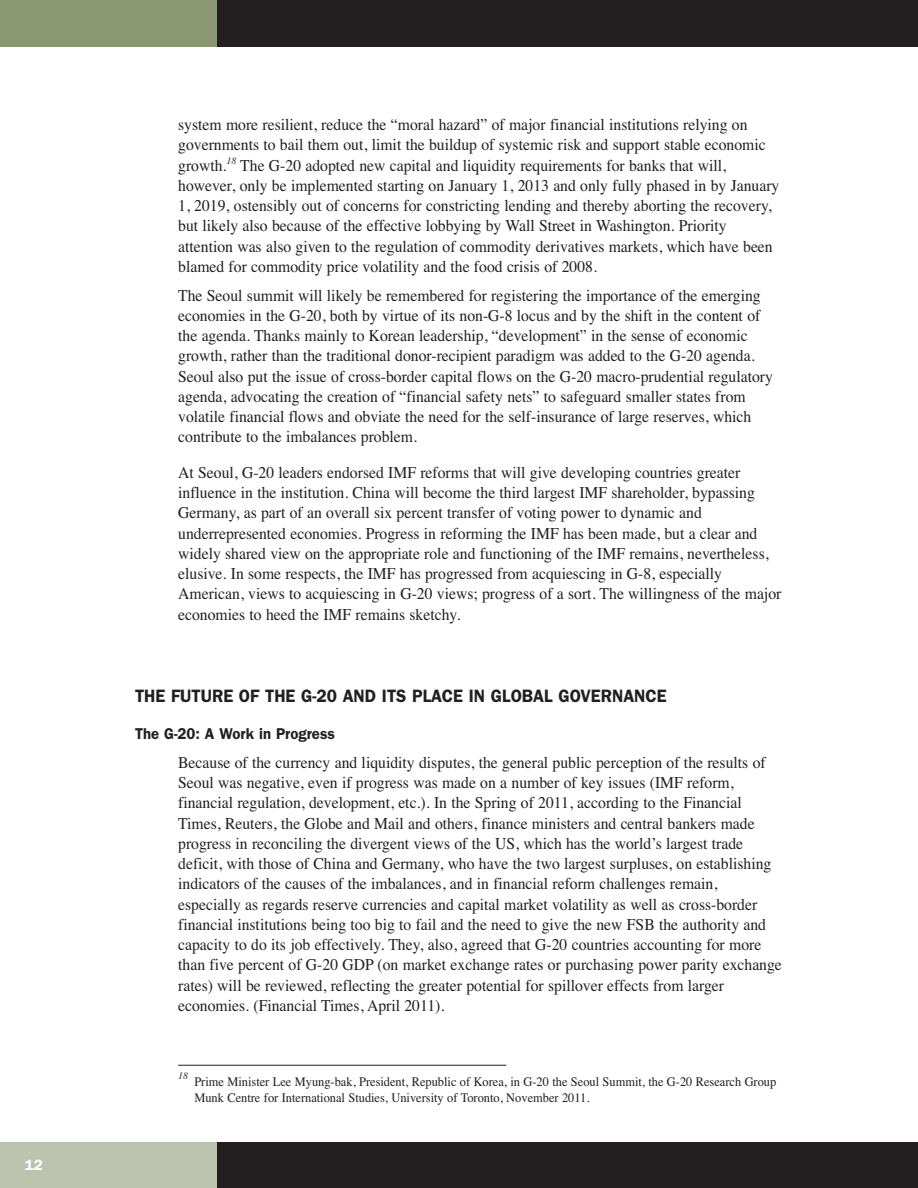
<style>
.page{position:relative;width:918px;height:1188px;background:#fff}
.page>*{position:absolute;margin:0;border:0;box-sizing:border-box;transform-origin:0 0}
.t1{font:600 18px "Franklin Gothic";color:#231f20;scale:.95 1}
.t2{font:16.5px/20.2px "Times";color:#231f20;scale:.95 1}
.t3{font:600 15.75px "Franklin Gothic";color:#231f20;scale:.95 1}
.t4{font:600 15px "Franklin Gothic";color:#fff}
.t5{font:13.05px/15.8px "Times";color:#231f20;scale:.95 1}
.t6{font:italic 9.75px "Times";color:#231f20}
</style>
<div class="page">
<hr style="left:178px;top:1065px;width:328px;height:1px;background:#231f20">
<div style="left:217px;top:1143px;width:701px;height:45px;background:#231f20"></div>
<div style="left:0;top:1143px;width:217px;height:45px;background:#bcc3ae"></div>
<div style="left:217px;top:0;width:701px;height:47px;background:#231f20"></div>
<div style="left:0;top:0;width:217px;height:47px;background:#8a9772"></div>
<p class="t4" style="left:25px;top:1160px;width:19px">12</p>
<p class="t2" style="left:178px;top:116px;width:634px">system more resilient, reduce the “moral hazard” of major financial institutions relying on governments to bail them out, limit the buildup of systemic risk and support stable economic growth.<sup>18</sup> The G-20 adopted new capital and liquidity requirements for banks that will, however, only be implemented starting on January 1, 2013 and only fully phased in by January 1, 2019, ostensibly out of concerns for constricting lending and thereby aborting the recovery, but likely also because of the effective lobbying by Wall Street in Washington. Priority attention was also given to the regulation of commodity derivatives markets, which have been blamed for commodity price volatility and the food crisis of 2008.</p>
<p class="t2" style="left:178px;top:287px;width:628px">The Seoul summit will likely be remembered for registering the importance of the emerging economies in the G-20, both by virtue of its non-G-8 locus and by the shift in the content of the agenda. Thanks mainly to Korean leadership, “development” in the sense of economic growth, rather than the traditional donor-recipient paradigm was added to the G-20 agenda.<br>Seoul also put the issue of cross-border capital flows on the G-20 macro-prudential regulatory agenda, advocating the creation of “financial safety nets” to safeguard smaller states from volatile financial flows and obviate the need for the self-insurance of large reserves, which contribute to the imbalances problem.</p>
<p class="t2" style="left:178px;top:464px;width:636px">At Seoul, G-20 leaders endorsed IMF reforms that will give developing countries greater influence in the institution. China will become the third largest IMF shareholder, bypassing Germany, as part of an overall six percent transfer of voting power to dynamic and underrepresented economies. Progress in reforming the IMF has been made, but a clear and widely shared view on the appropriate role and functioning of the IMF remains, nevertheless, elusive. In some respects, the IMF has progressed from acquiescing in G-8, especially American, views to acquiescing in G-20 views; progress of a sort. The willingness of the major economies to heed the IMF remains sketchy.</p>
<p class="t1" style="left:135px;top:690px;width:561px">THE FUTURE OF THE G-20 AND ITS PLACE IN GLOBAL GOVERNANCE</p>
<p class="t3" style="left:135px;top:728px;width:212px">The G-20: A Work in Progress</p>
<p class="t2" style="left:178px;top:754px;width:637px">Because of the currency and liquidity disputes, the general public perception of the results of Seoul was negative, even if progress was made on a number of key issues (IMF reform, financial regulation, development, etc.). In the Spring of 2011, according to the Financial Times, Reuters, the Globe and Mail and others, finance ministers and central bankers made progress in reconciling the divergent views of the US, which has the world’s largest trade deficit, with those of China and Germany, who have the two largest surpluses, on establishing indicators of the causes of the imbalances, and in financial reform challenges remain, especially as regards reserve currencies and capital market volatility as well as cross-border financial institutions being too big to fail and the need to give the new FSB the authority and capacity to do its job effectively. They, also, agreed that G-20 countries accounting for more than five percent of G-20 GDP (on market exchange rates or purchasing power parity exchange rates) will be reviewed, reflecting the greater potential for spillover effects from larger economies. (Financial Times, April 2011).</p>
<p class="t6" style="left:178px;top:1072px;width:11px">18</p>
<p class="t5" style="left:194px;top:1075px;width:614px">Prime Minister Lee Myung-bak, President, Republic of Korea, in G-20 the Seoul Summit, the G-20 Research Group<br>Munk Centre for International Studies, University of Toronto, November 2011.</p>
</div>
